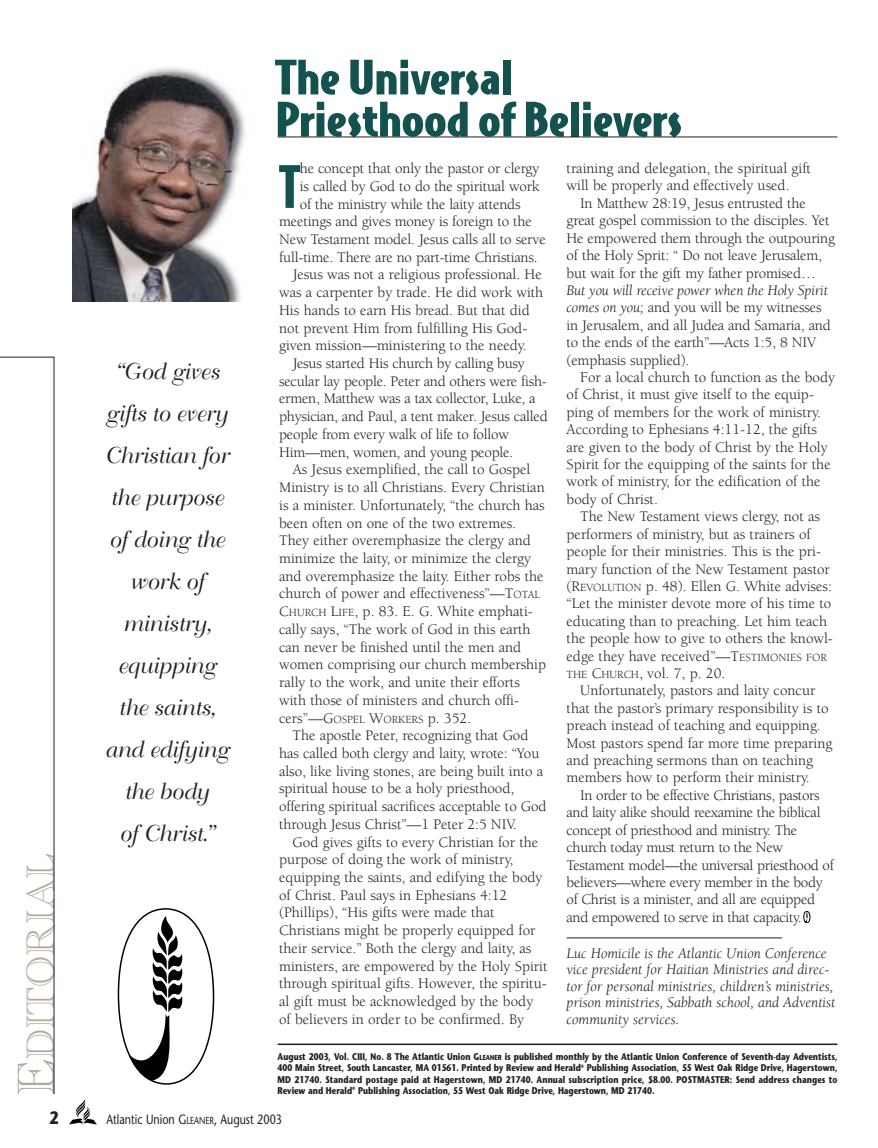
<style>
.page{position:relative;width:878px;height:1148px;background:#fff}
.page>*{position:absolute;margin:0;border:0;box-sizing:border-box;transform-origin:0 0}
.t1{font:55.35px "Bodega Sans Black Oldstyle";color:#145250}
.t2{font:45px/42px "Bodega Sans Black Oldstyle";letter-spacing:-.015em;color:#145250;scale:1.25 1}
.t3{font:40.5px "Academy Engraved Plain";color:#b4aa9c}
.t4{font:22.5px/42px "Bellevue";color:#231f1f;text-align:center}
.t5{font:700 18px "Stone Sans";color:#231f1f;scale:.8 1}
.t6{font:15px/17.4px "Berkeley";color:#231f1f}
.t7{font:15px/17.4px "Berkeley";letter-spacing:-.02em;color:#231f1f}
.t8{font:italic 15px/16.5px "Berkeley";color:#231f1f}
.t9{font:13.5px "Stone Sans";color:#231f1f;scale:.8 1}
.t10{font:700 9.75px/11.2px "Stone Sans";color:#231f1f;text-align:justify;scale:.8 1}
.s1{font-size:54px}
.s2{font-style:italic}
.s3{font-size:11.25px}
.s4{font-size:7.35px}
.s5{font-size:10.2px}
</style>
<div class="page">
<svg style="left:69px;top:1099px;width:28px;height:25px"></svg>
<hr style="left:278px;top:137px;width:559px;height:1px;background:#231f1f">
<div style="left:117px;top:908px;width:98px;height:176px;border:2px solid #000;border-radius:50%"></div>
<svg style="left:129px;top:912px;width:54px;height:168px"></svg>
<img style="left:72px;top:67px;width:173px;height:234px">
<hr style="left:566px;top:937px;width:216px;height:1px;background:#231f1f">
<div style="left:803px;top:911px;width:7px;height:12px;border:1px solid #000;border-radius:50%"></div>
<svg style="left:804px;top:911px;width:4px;height:11px"></svg>
<hr style="left:278px;top:1043px;width:559px;height:2px;background:#231f1f">
<svg style="left:1px;top:356px;width:54px;height:738px"></svg>
<h3 class="t3" style="left:26px;top:1095px;width:243px;rotate:-90deg"><span class="s1">E</span>DITORIAL</h3>
<h3 class="t4" style="left:104px;top:352px;width:125px">“God gives gifts to every<br>Christian for the purpose of doing the work of ministry, equipping the saints, and edifying the body<br>of Christ.”</h3>
<h2 class="t2" style="left:275px;top:60px;width:328px">The Universal<br>Priesthood of Believers</h2>
<p class="t6" style="left:566px;top:161px;width:246px">training and delegation, the spiritual gift will be properly and effectively used.</p>
<p class="t6" style="left:566px;top:196px;width:270px;text-indent:14px">In Matthew 28:19, Jesus entrusted the great gospel commission to the disciples. Yet He empowered them through the outpouring of the Holy Sprit: “ Do not leave Jerusalem, but wait for the gift my father promised…</p>
<p class="t6" style="left:566px;top:283px;width:266px"><span class="s2">But you will receive power when the Holy Spirit comes on you;</span> and you will be my witnesses in Jerusalem, and all Judea and Samaria, and to the ends of the earth”—Acts 1:5, 8 NIV (emphasis supplied).</p>
<p class="t6" style="left:566px;top:370px;width:270px;text-indent:14px">For a local church to function as the body of Christ, it must give itself to the equip&shy;ping of members for the work of ministry.<br>According to Ephesians 4:11-12, the gifts are given to the body of Christ by the Holy Spirit for the equipping of the saints for the work of ministry, for the edification of the body of Christ.</p>
<p class="t6" style="left:566px;top:509px;width:268px;text-indent:14px">The New Testament views clergy, not as performers of ministry, but as trainers of people for their ministries. This is the pri&shy;mary function of the New Testament pastor (R<span class="s3">EVOLUTION</span> p. 48). Ellen G. White advises: “Let the minister devote more of his time to educating than to preaching. Let him teach the people how to give to others the knowl&shy;edge they have received”—T<span class="s3">ESTIMONIES FOR THE</span> C<span class="s3">HURCH</span>, vol. 7, p. 20.</p>
<p class="t6" style="left:566px;top:683px;width:267px;text-indent:14px">Unfortunately, pastors and laity concur that the pastor’s primary responsibility is to preach instead of teaching and equipping.<br>Most pastors spend far more time preparing and preaching sermons than on teaching members how to perform their ministry.</p>
<p class="t7" style="left:566px;top:788px;width:269px;text-indent:14px">In order to be effective Christians, pastors and laity alike should reexamine the biblical concept of priesthood and ministry. The church today must return to the New Testament model—the universal priesthood of believers—where every member in the body of Christ is a minister, and all are equipped and empowered to serve in that capacity.</p>
<p class="t8" style="left:566px;top:946px;width:270px">Luc Homicile is the Atlantic Union Conference vice president for Haitian Ministries and direc&shy;tor for personal ministries, children’s ministries, prison ministries, Sabbath school, and Adventist community services.</p>
<p class="t10" style="left:277px;top:1052px;width:701px">August 2003, Vol. CIII, No. 8 The Atlantic Union G<span class="s4">LEANER</span> is published monthly by the Atlantic Union Conference of Seventh-day Adventists, 400 Main Street, South Lancaster, MA 01561. Printed by Review and Herald<sup>®</sup> Publishing Association, 55 West Oak Ridge Drive, Hagerstown, MD 21740. Standard postage paid at Hagerstown, MD 21740. Annual subscription price, $8.00. POSTMASTER: Send address changes to Review and Herald<sup>®</sup> Publishing Association, 55 West Oak Ridge Drive, Hagerstown, MD 21740.</p>
<h1 class="t1" style="left:279px;top:165px;width:23px">T</h1>
<p class="t6" style="left:300px;top:161px;width:241px">he concept that only the pastor or clergy</p>
<p class="t6" style="left:300px;top:179px;width:241px">is called by God to do the spiritual work</p>
<p class="t6" style="left:300px;top:196px;width:222px">of the ministry while the laity attends</p>
<p class="t6" style="left:279px;top:214px;width:254px">meetings and gives money is foreign to the</p>
<p class="t6" style="left:279px;top:232px;width:268px">New Testament model. Jesus calls all to serve</p>
<p class="t6" style="left:279px;top:250px;width:260px">full-time. There are no part-time Christians.</p>
<p class="t6" style="left:292px;top:267px;width:250px">Jesus was not a religious professional. He</p>
<p class="t6" style="left:279px;top:285px;width:266px">was a carpenter by trade. He did work with</p>
<p class="t6" style="left:279px;top:303px;width:252px">His hands to earn His bread. But that did</p>
<p class="t6" style="left:279px;top:320px;width:250px">not prevent Him from fulfilling His God-</p>
<p class="t6" style="left:279px;top:338px;width:249px">given mission—ministering to the needy.</p>
<p class="t6" style="left:292px;top:356px;width:233px">Jesus started His church by calling busy</p>
<p class="t6" style="left:279px;top:374px;width:269px">secular lay people. Peter and others were fish-</p>
<p class="t6" style="left:279px;top:391px;width:258px">ermen, Matthew was a tax collector, Luke, a</p>
<p class="t6" style="left:279px;top:409px;width:270px">physician, and Paul, a tent maker. Jesus called</p>
<p class="t6" style="left:279px;top:427px;width:231px">people from every walk of life to follow</p>
<p class="t6" style="left:279px;top:444px;width:235px">Him—men, women, and young people.</p>
<p class="t6" style="left:292px;top:462px;width:239px">As Jesus exemplified, the call to Gospel</p>
<p class="t6" style="left:279px;top:480px;width:267px">Ministry is to all Christians. Every Christian</p>
<p class="t6" style="left:279px;top:498px;width:267px">is a minister. Unfortunately, “the church has</p>
<p class="t6" style="left:279px;top:515px;width:238px">been often on one of the two extremes.</p>
<p class="t6" style="left:279px;top:533px;width:253px">They either overemphasize the clergy and</p>
<p class="t6" style="left:279px;top:551px;width:253px">minimize the laity, or minimize the clergy</p>
<p class="t6" style="left:279px;top:568px;width:266px">and overemphasize the laity. Either robs the</p>
<p class="t6" style="left:279px;top:586px;width:263px">church of power and effectiveness”—T<span class="s3">OTAL</span></p>
<p class="t6" style="left:279px;top:604px;width:255px">C<span class="s3">HURCH</span> L<span class="s3">IFE</span>, p. 83. E. G. White emphati-</p>
<p class="t6" style="left:279px;top:622px;width:253px">cally says, “The work of God in this earth</p>
<p class="t6" style="left:279px;top:639px;width:244px">can never be finished until the men and</p>
<p class="t6" style="left:279px;top:657px;width:268px">women comprising our church membership</p>
<p class="t6" style="left:279px;top:675px;width:242px">rally to the work, and unite their efforts</p>
<p class="t6" style="left:279px;top:692px;width:241px">with those of ministers and church offi-</p>
<p class="t6" style="left:279px;top:710px;width:193px">cers”—G<span class="s3">OSPEL</span> W<span class="s3">ORKERS</span> p. 352.</p>
<p class="t6" style="left:292px;top:728px;width:237px">The apostle Peter, recognizing that God</p>
<p class="t6" style="left:279px;top:746px;width:262px">has called both clergy and laity, wrote: “You</p>
<p class="t6" style="left:279px;top:763px;width:265px">also, like living stones, are being built into a</p>
<p class="t6" style="left:279px;top:781px;width:236px">spiritual house to be a holy priesthood,</p>
<p class="t6" style="left:279px;top:799px;width:269px">offering spiritual sacrifices acceptable to God</p>
<p class="t6" style="left:279px;top:816px;width:239px">through Jesus Christ”—1 Peter 2:5 NIV.</p>
<p class="t6" style="left:292px;top:834px;width:247px">God gives gifts to every Christian for the</p>
<p class="t6" style="left:279px;top:852px;width:236px">purpose of doing the work of ministry,</p>
<p class="t6" style="left:279px;top:870px;width:265px">equipping the saints, and edifying the body</p>
<p class="t6" style="left:279px;top:887px;width:230px">of Christ. Paul says in Ephesians 4:12</p>
<p class="t6" style="left:279px;top:905px;width:217px">(Phillips), “His gifts were made that</p>
<p class="t6" style="left:279px;top:923px;width:258px">Christians might be properly equipped for</p>
<p class="t6" style="left:279px;top:940px;width:254px">their service.” Both the clergy and laity, as</p>
<p class="t6" style="left:279px;top:958px;width:270px">ministers, are empowered by the Holy Spirit</p>
<p class="t6" style="left:279px;top:976px;width:269px">through spiritual gifts. However, the spiritu-</p>
<p class="t6" style="left:279px;top:994px;width:255px">al gift must be acknowledged by the body</p>
<p class="t6" style="left:279px;top:1011px;width:246px">of believers in order to be confirmed. By</p>
<p class="t5" style="left:49px;top:1110px;width:13px">2</p>
<p class="t9" style="left:106px;top:1113px;width:221px">Atlantic Union G<span class="s5">LEANER</span>, August 2003</p>
</div>
